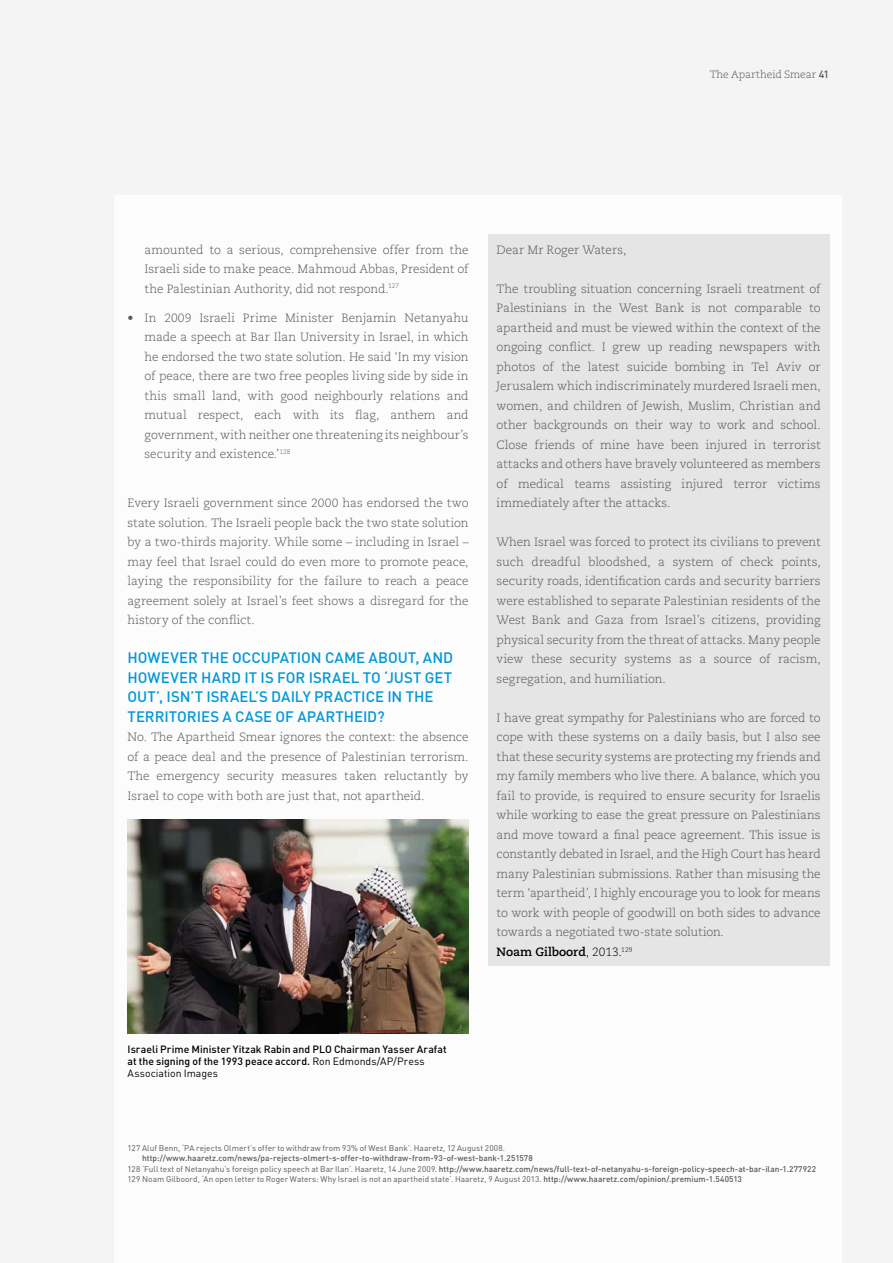
<style>
.page{position:relative;width:893px;height:1263px;background:#f4f4f5}
.page>*{position:absolute;margin:0;border:0;box-sizing:border-box;transform-origin:0 0}
.t1{font:500 15px/19.5px "DIN";color:#0098d8}
.t2{font:300 12px/19.5px "Caecilia LT Std";letter-spacing:-.005em;color:#575756;text-align:justify}
.t3{font:500 10.5px/12px "DIN";letter-spacing:.005em;color:#000}
.t4{font:300 10.5px "Caecilia LT Std";letter-spacing:-.01em;color:#575756}
.t5{font:500 8.25px/10.5px "DIN";letter-spacing:.01em;color:#575756}
.t6{font:8.25px "DIN";letter-spacing:.01em;color:#575756}
.s1{font-family:"DIN";font-weight:500}
.s2{font-weight:700;color:#000}
.s3{color:#000}
.s4{font-weight:400}
</style>
<div class="page">
<div style="left:115px;top:195px;width:727px;height:1068px;background:#fff"></div>
<div style="left:488px;top:234px;width:341px;height:731px;background:#e6e5e6"></div>
<img style="left:128px;top:819px;width:341px;height:215px">
<p class="t4" style="left:710px;top:68px;width:121px">The Apartheid Smear <span class="s1">41</span></p>
<p class="t2" style="left:145px;top:240px;width:326px">amounted to a serious, comprehensive offer from the Israeli side to make peace. Mahmoud Abbas, President of the Palestinian Authority, did not respond.<sup>127</sup></p>
<p class="t2" style="left:145px;top:308px;width:326px;text-indent:-17px">• In 2009 Israeli Prime Minister Benjamin Netanyahu made a speech at Bar Ilan University in Israel, in which he endorsed the two state solution. He said ‘In my vision of peace, there are two free peoples living side by side in this small land, with good neighbourly relations and mutual respect, each with its flag, anthem and government, with neither one threatening its neighbour’s security and existence.’<sup>128</sup></p>
<p class="t2" style="left:128px;top:493px;width:343px">Every Israeli government since 2000 has endorsed the two state solution. The Israeli people back the two state solution by a two-thirds majority. While some – including in Israel – may feel that Israel could do even more to promote peace, laying the responsibility for the failure to reach a peace agreement solely at Israel’s feet shows a disregard for the history of the conflict.</p>
<p class="t1" style="left:128px;top:647px;width:327px">However the occupation came about, and however hard it is for Israel to ‘j ust get out’, isn’t Israel’s dai ly practice i n the Territori es a case of aparthei d?</p>
<p class="t2" style="left:128px;top:727px;width:343px">No. The Apartheid Smear ignores the context: the absence of a peace deal and the presence of Palestinian terrorism.<br>The emergency security measures taken reluctantly by Israel to cope with both are just that, not apartheid.</p>
<p class="t2" style="left:497px;top:240px;width:131px">Dear Mr Roger Waters,</p>
<p class="t2" style="left:497px;top:279px;width:326px">The troubling situation concerning Israeli treatment of Palestinians in the West Bank is not comparable to apartheid and must be viewed within the context of the ongoing conflict. I grew up reading newspapers with photos of the latest suicide bombing in Tel Aviv or Jerusalem which indiscriminately murdered Israeli men, women, and children of Jewish, Muslim, Christian and other backgrounds on their way to work and school.<br>Close friends of mine have been injured in terrorist attacks and others have bravely volunteered as members of medical teams assisting injured terror victims immediately after the attacks.</p>
<p class="t2" style="left:497px;top:533px;width:326px">When Israel was forced to protect its civilians to prevent such dreadful bloodshed, a system of check points, security roads, identification cards and security barriers were established to separate Palestinian residents of the West Bank and Gaza from Israel’s citizens, providing physical security from the threat of attacks. Many people view these security systems as a source of racism, segregation, and humiliation.</p>
<p class="t2" style="left:497px;top:708px;width:326px;text-align:left">I have great sympathy for Palestinians who are forced to cope with these systems on a daily basis, but I also see that these security systems are protecting my friends and my family members who live there. A balance, which you fail to provide, is required to ensure security for Israelis while working to ease the great pressure on Palestinians and move toward a final peace agreement. This issue is constantly debated in Israel, and the High Court has heard many Palestinian submissions. Rather than misusing the term ‘apartheid’, I highly encourage you to look for means to work with people of goodwill on both sides to advance towards a negotiated two-state solution.<br><span class="s2">Noam Gilboord</span><span class="s3">, 2013.</span><sup>129</sup></p>
<p class="t3" style="left:128px;top:1043px;width:198px">Israeli Prime M inister Yitzak Rabin and PLOC</p>
<p class="t3" style="left:128px;top:1043px;width:321px;text-indent:213px">hairman Yasser Arafat at the signing of the 1993 peace accord. <span class="s4">Ron Edmonds/AP/Press<br>Association Images</span></p>
<p class="t6" style="left:128px;top:1142px;width:379px">127 Aluf Benn, ‘PA rejects Olmert’s offer to withdraw from 93% of West Bank’. Haaretz, 12 August 2008.</p>
<p class="t5" style="left:128px;top:1152px;width:690px;text-indent:15px">http://www.haaretz.com/news/pa-rejects-olmert-s-offer-to-withdraw-from-93-of-west-bank-1.251578<br><span class="s4">128 ‘Full text of Netanyahu’s foreign policy speech at Bar Ilan’. Haaretz, 14 June 2009.</span> http://www.haaretz.com/news/full-text-of-netanyahu-s-foreign-policy-speech-at-bar-ilan-1.277922<br><span class="s4">129 Noam Gilboord, ‘An open letter to Roger Waters: Why Israel is not an apartheid state’. Haaretz, 9 August 2013.</span> http://www.haaretz.com/opinion/.premium-1.540513</p>
</div>
